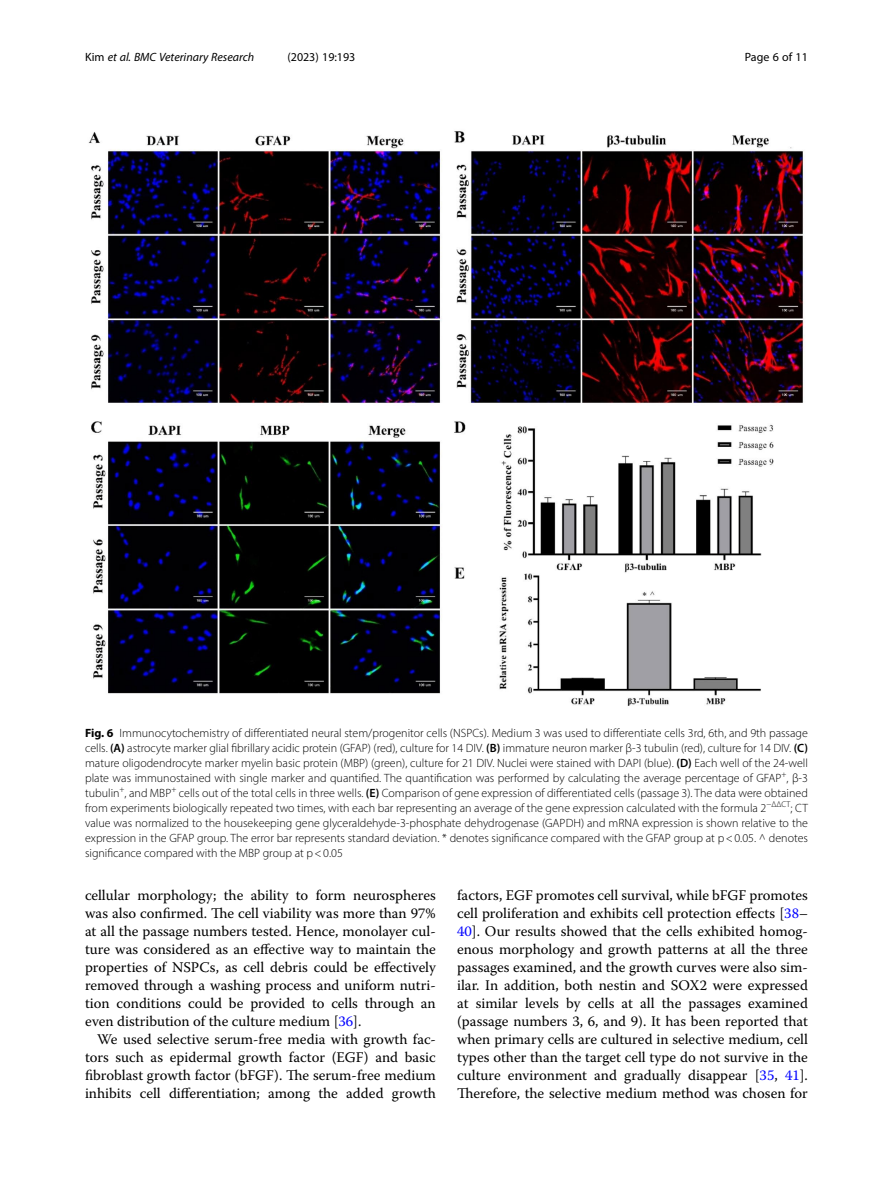
<style>
.page{position:relative;width:893px;height:1191px;background:#fff}
.page>*{position:absolute;margin:0;border:0;box-sizing:border-box;transform-origin:0 0}
.Body_Text_Indent{font:14.7px/18px "Warnock Pro";color:#000;text-align:justify}
.Figure_Caption{font:300 12px/15px "Myriad Pro";color:#000;text-align:justify}
.t1{font:italic 12px "Myriad Pro";color:#000}
.t2{font:12px "Myriad Pro";color:#000}
.s1{font-style:normal}
.s2{font-weight:700}
.s3{font-weight:600}
.s4{color:#00f}
</style>
<div class="page">
<img style="left:88px;top:131px;width:717px;height:575px">
<p class="t1" style="left:85px;top:50px;width:171px"><span class="s1">Kim</span> et al. BMC Veterinary Research</p>
<p class="t2" style="left:287px;top:50px;width:70px">(2023) 19:193</p>
<p class="t2" style="left:745px;top:50px;width:65px">Page 6 of 11</p>
<p class="Figure_Caption" style="left:85px;top:725px;width:724px"><span class="s2">Fig. 6</span> Immunocytochemistry of differentiated neural stem/progenitor cells (NSPCs). Medium 3 was used to differentiate cells 3rd, 6th, and 9th passage cells. <span class="s3">(A)</span> astrocyte marker glial fibrillary acidic protein (GFAP) (red), culture for 14 DIV. <span class="s3">(B)</span> immature neuron marker β-3 tubulin (red), culture for 14 DIV. <span class="s3">(C) </span>mature oligodendrocyte marker myelin basic protein (MBP) (green), culture for 21 DIV. Nuclei were stained with DAPI (blue). <span class="s3">(D)</span> Each well of the 24-well plate was immunostained with single marker and quantified. The quantification was performed by calculating the average percentage of GFAP<sup>+</sup>, β-3 tubulin<sup>+</sup>, and MBP<sup>+</sup> cells out of the total cells in three wells. <span class="s3">(E)</span> Comparison of gene expression of differentiated cells (passage 3). The data were obtained from experiments biologically repeated two times, with each bar representing an average of the gene expression calculated with the formula 2<sup>−ΔΔCT</sup>; CT value was normalized to the housekeeping gene glyceraldehyde-3-phosphate dehydrogenase (GAPDH) and mRNA expression is shown relative to the expression in the GFAP group. The error bar represents standard deviation. * denotes significance compared with the GFAP group at p&lt;0.05. ^ denotes significance compared with the MBP group at p&lt;0.05</p>
<p class="Body_Text_Indent" style="left:85px;top:886px;width:352px">cellular morphology; the ability to form neurospheres was also confirmed. The cell viability was more than 97% at all the passage numbers tested. Hence, monolayer cul&shy;ture was considered as an effective way to maintain the properties of NSPCs, as cell debris could be effectively removed through a washing process and uniform nutri&shy;tion conditions could be provided to cells through an even distribution of the culture medium [<span class="s4">36</span>].</p>
<p class="Body_Text_Indent" style="left:85px;top:1030px;width:352px;text-indent:12px">We used selective serum-free media with growth fac&shy;tors such as epidermal growth factor (EGF) and basic fibroblast growth factor (bFGF). The serum-free medium inhibits cell differentiation; among the added growth</p>
<p class="Body_Text_Indent" style="left:457px;top:886px;width:352px">factors, EGF promotes cell survival, while bFGF promotes cell proliferation and exhibits cell protection effects [<span class="s4">38</span>– <span class="s4">40</span>]. Our results showed that the cells exhibited homog&shy;enous morphology and growth patterns at all the three passages examined, and the growth curves were also sim&shy;ilar. In addition, both nestin and SOX2 were expressed at similar levels by cells at all the passages examined (passage numbers 3, 6, and 9). It has been reported that when primary cells are cultured in selective medium, cell types other than the target cell type do not survive in the culture environment and gradually disappear [<span class="s4">35</span>, <span class="s4">41</span>].<br>Therefore, the selective medium method was chosen for</p>
</div>
